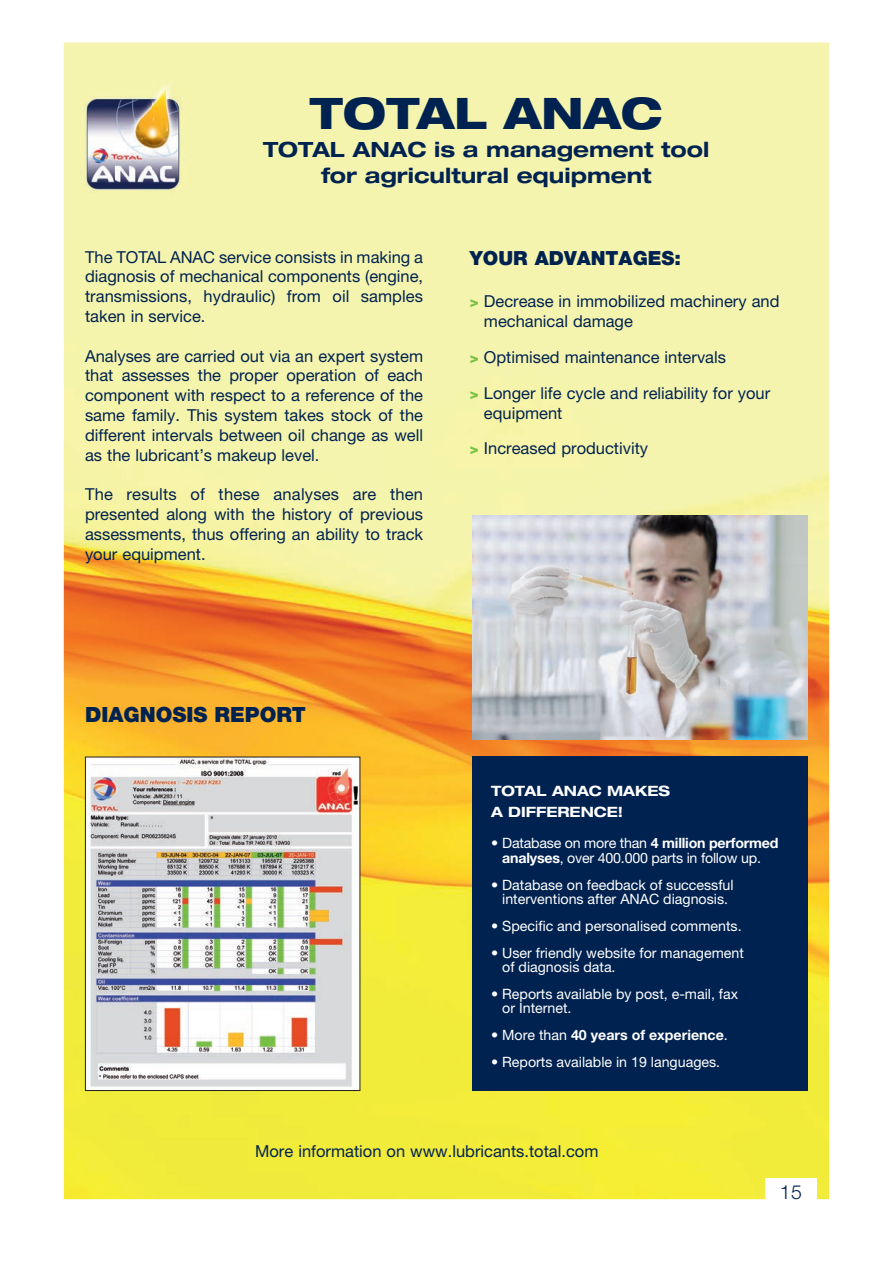
<style>
.page{position:relative;width:893px;height:1263px;background:#fff}
.page>*{position:absolute;margin:0;border:0;box-sizing:border-box;transform-origin:0 0}
.t1{font:800 expanded 43.5px "Helvetica Neue LT Std";color:#002250}
.t2{font:700 expanded 21px/25.8px "Helvetica Neue LT";color:#002250;text-align:center}
.t3{font:900 21px "Helvetica Neue LT Std";color:#002250}
.t4{font:900 19.5px "Helvetica Neue LT Std";color:#002250}
.t5{font:300 19.5px "Helvetica Neue LT Std";color:#002250}
.t6{font:16.5px/19.8px "Helvetica Neue LT Std";color:#002250;text-align:justify}
.t7{font:14.25px/14.2px "Helvetica Neue LT Std";color:#fff;text-align:center}
.t8{font:700 14.25px "Helvetica Neue LT Std";color:#fff}
.t9{font:700 expanded 14.25px/21px "Helvetica Neue LT";color:#fff}
.s1{font-weight:800;font-size:15px;color:#79c142}
.s2{font-weight:700}
.s3{font-weight:400}
</style>
<div class="page">
<img style="left:64px;top:43px;width:765px;height:1156px">
<img style="left:79px;top:80px;width:110px;height:116px">
<div style="left:472px;top:757px;width:336px;height:334px;background:#002250"></div>
<img style="left:87px;top:759px;width:271px;height:330px">
<div style="left:85px;top:757px;width:275px;height:334px;border:1px solid #231f20"></div>
<div style="left:765px;top:1178px;width:51px;height:32px;background:#fff"></div>
<img style="left:472px;top:516px;width:336px;height:223px">
<h1 class="t1" style="left:310px;top:85px;width:354px">TOTAL ANAC</h1>
<p class="t2" style="left:263px;top:136px;width:448px">TOTAL ANAC is a management tool for agricultural equipment</p>
<p class="t6" style="left:85px;top:247px;width:340px">The TOTAL ANAC service consists in making a diagnosis of mechanical components (engine, transmissions, hydraulic) from oil samples taken in service.</p>
<p class="t6" style="left:85px;top:346px;width:340px">Analyses are carried out via an expert system that assesses the proper operation of each component with respect to a reference of the same family. This system takes stock of the different intervals between oil change as well as the lubricant’s makeup level.</p>
<p class="t6" style="left:85px;top:484px;width:340px">The results of these analyses are then presented along with the history of previous assessments, thus offering an ability to track your equipment.</p>
<p class="t4" style="left:470px;top:246px;width:213px">YOUR ADVANTAGES:</p>
<p class="t6" style="left:484px;top:291px;width:297px;text-indent:-14px"><span class="s1">&gt;</span> Decrease in immobilized machinery and mechanical damage</p>
<p class="t6" style="left:470px;top:339px;width:302px;line-height:35.8px"><span class="s1">&gt;</span> Optimised maintenance intervals<br><span class="s1">&gt;</span> Longer life cycle and reliability for your</p>
<p class="t6" style="left:470px;top:395px;width:180px;line-height:35.8px;text-indent:14px">equipment<br><span class="s1">&gt;</span> Increased productivity</p>
<p class="t3" style="left:85px;top:701px;width:222px">DIAGNOSIS REPORT</p>
<p class="t9" style="left:491px;top:780px;width:181px">TOTAL ANAC MAKES<br>A DIFFERENCE!</p>
<p class="t7" style="left:491px;top:836px;width:289px">• Database on more than <span class="s2">4 million performed analyses</span>, over 400.000 parts in follow up.</p>
<p class="t7" style="left:491px;top:877px;width:244px">• Database on feedback of successful interventions after ANAC diagnosis.</p>
<p class="t7" style="left:491px;top:918px;width:252px">• Specific and personalised comments.</p>
<p class="t7" style="left:502px;top:945px;width:243px;text-align:left;text-indent:-11px">• User friendly website for management of diagnosis data.</p>
<p class="t7" style="left:502px;top:987px;width:237px;text-align:left;text-indent:-11px">• Reports available by post, e-mail, fax or Internet.</p>
<p class="t8" style="left:491px;top:1026px;width:238px"><span class="s3">• More than</span> 40 years of experience<span class="s3">.</span></p>
<p class="t7" style="left:491px;top:1055px;width:231px">• Reports available in 19 languages.</p>
<p class="t6" style="left:255px;top:1141px;width:345px">More information on www.lubricants.total.com</p>
<p class="t5" style="left:780px;top:1180px;width:24px">15</p>
</div>
